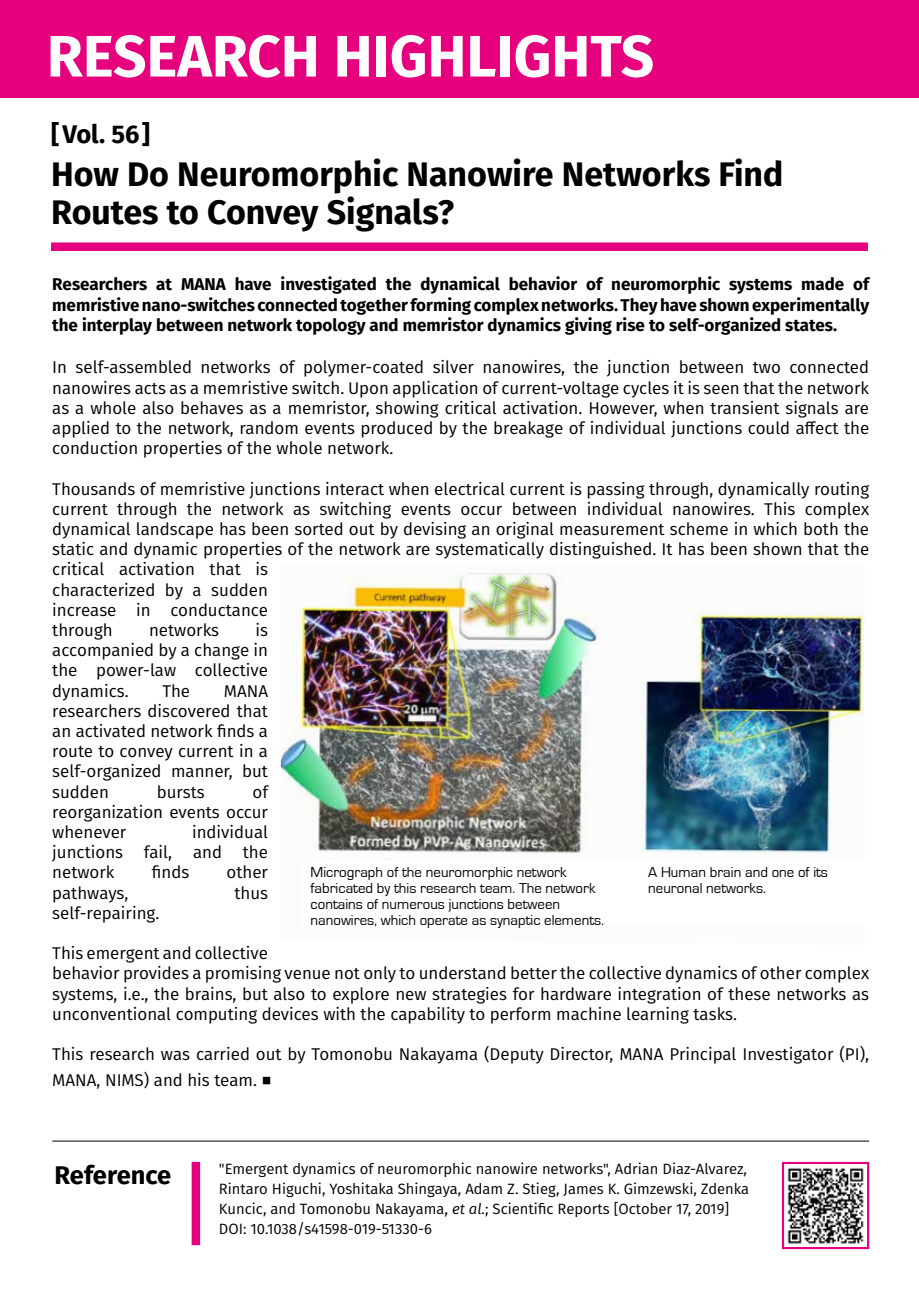
<style>
.page{position:relative;width:919px;height:1289px;background:#fff}
.page>*{position:absolute;margin:0;border:0;box-sizing:border-box;transform-origin:0 0}
.t1{font:700 58.5px "Fira Sans";color:#fff}
.t2{font:700 34.05px/38.2px "Fira Sans";color:#000}
.t3{font:700 25.5px "Fira Sans";color:#000}
.t4{font:25.5px "Minion Pro";color:#000}
.t5{font:16.95px/20.2px "Fira Sans";color:#000}
.t6{font:700 16.95px/20.2px "Fira Sans";color:#000}
.t7{font:14.85px/20.2px "Fira Sans";color:#000}
.t8{font:14.85px/15.9px "Eurostile";color:#000}
.s1{font-family:"Fira Sans";font-size:16.95px}
.s2{font-size:15.9px}
.s3{font-style:italic}
</style>
<div class="page">
<div style="left:0;top:0;width:918px;height:98px;background:#e6007d"></div>
<div style="left:51px;top:242px;width:816px;height:9px;background:#e6007d"></div>
<hr style="left:52px;top:1140px;width:817px;height:1px;background:#000">
<img style="left:281px;top:570px;width:583px;height:290px">
<div style="left:192px;top:1161px;width:8px;height:84px;background:#e6007d"></div>
<img style="left:784px;top:1164px;width:80px;height:81px">
<div style="left:781px;top:1161px;width:88px;height:87px;border:2px solid #e6007d"></div>
<h1 class="t1" style="left:47px;top:7px;width:608px">RESEARCH HIGHLIGHTS</h1>
<h3 class="t3" style="left:51px;top:112px;width:101px">[ Vol. 56[</h3>
<h2 class="t2" style="left:51px;top:153px;width:733px">How Do Neuromorphic Nanowire Networks Find<br>Routes to Convey Signals?</h2>
<p class="t6" style="left:280px;top:273px;width:98px">investigated</p>
<p class="t6" style="left:420px;top:273px;width:81px">dynamical</p>
<p class="t6" style="left:508px;top:273px;width:70px">behavior</p>
<p class="t6" style="left:611px;top:273px;width:110px">neuromorphic</p>
<p class="t6" style="left:586px;top:273px;width:17px">of</p>
<p class="t6" style="left:801px;top:273px;width:45px">made</p>
<p class="t6" style="left:853px;top:273px;width:17px">of</p>
<p class="t6" style="left:52px;top:273px;width:818px">Researchers memristivenano-switchesconnectedtogetherformingcomplexnetworks.Theyhaveshownexperimentally the interplay between network topology and memristor dynamics giving rise to self-organized states.</p>
<p class="t5" style="left:789px;top:357px;width:81px">connected</p>
<p class="t6" style="left:235px;top:273px;width:38px">have</p>
<p class="t6" style="left:386px;top:273px;width:27px">the</p>
<p class="t6" style="left:181px;top:273px;width:46px">MANA</p>
<p class="t6" style="left:156px;top:273px;width:17px">at</p>
<p class="t6" style="left:729px;top:273px;width:64px">systems</p>
<p class="t5" style="left:432px;top:357px;width:43px">silver</p>
<p class="t5" style="left:482px;top:357px;width:84px">nanowires,</p>
<p class="t5" style="left:607px;top:357px;width:64px">junction</p>
<p class="t5" style="left:76px;top:357px;width:118px">self-assembled</p>
<p class="t5" style="left:200px;top:357px;width:72px">networks</p>
<p class="t5" style="left:279px;top:357px;width:17px">of</p>
<p class="t5" style="left:303px;top:357px;width:123px">polymer-coated</p>
<p class="t5" style="left:678px;top:357px;width:67px">between</p>
<p class="t5" style="left:573px;top:357px;width:27px">the</p>
<p class="t5" style="left:52px;top:357px;width:818px">In<br>nanowires acts as a memristive switch. Upon application of current-voltage cycles it is seen that the network as a whole also behaves as a memristor, showing critical activation. However, when transient signals are applied to the network, random events produced by the breakage of individual junctions could affect the conduction properties of the whole network.</p>
<p class="t5" style="left:52px;top:478px;width:818px;text-align:right">Thousands of memristive junctions interact when electrical current is passing through, dynamically routing complex</p>
<p class="t5" style="left:752px;top:357px;width:30px">two</p>
<p class="t5" style="left:319px;top:498px;width:73px">switching</p>
<p class="t5" style="left:586px;top:498px;width:77px">individual</p>
<p class="t5" style="left:672px;top:498px;width:84px">nanowires.</p>
<p class="t5" style="left:764px;top:498px;width:33px">This</p>
<p class="t5" style="left:221px;top:498px;width:64px">network</p>
<p class="t5" style="left:512px;top:498px;width:67px">between</p>
<p class="t5" style="left:117px;top:498px;width:62px">through</p>
<p class="t5" style="left:187px;top:498px;width:27px">the</p>
<p class="t5" style="left:52px;top:498px;width:57px">current</p>
<p class="t5" style="left:52px;top:518px;width:818px">dynamical landscape has been sorted out by devising an original measurement scheme in which both the</p>
<p class="t5" style="left:52px;top:539px;width:818px">static and dynamic properties of the network are systematically distinguished It. has been shown that the</p>
<p class="t5" style="left:255px;top:559px;width:14px">is</p>
<p class="t5" style="left:400px;top:498px;width:52px">events</p>
<p class="t5" style="left:293px;top:498px;width:19px">as</p>
<p class="t5" style="left:460px;top:498px;width:43px">occur</p>
<p class="t5" style="left:52px;top:559px;width:53px">critical</p>
<p class="t5" style="left:119px;top:559px;width:77px">activation</p>
<p class="t5" style="left:209px;top:559px;width:33px">that</p>
<p class="t5" style="left:52px;top:579px;width:105px">characterized</p>
<p class="t5" style="left:165px;top:579px;width:20px">by</p>
<p class="t5" style="left:192px;top:579px;width:11px">a</p>
<p class="t5" style="left:211px;top:579px;width:58px">sudden</p>
<p class="t5" style="left:52px;top:599px;width:66px">increase</p>
<p class="t5" style="left:136px;top:599px;width:16px">in</p>
<p class="t5" style="left:170px;top:599px;width:99px">conductance</p>
<p class="t5" style="left:255px;top:619px;width:14px">is</p>
<p class="t5" style="left:149px;top:619px;width:72px">networks</p>
<p class="t5" style="left:52px;top:619px;width:62px">through</p>
<p class="t5" style="left:52px;top:639px;width:217px">accompanied by a change in</p>
<p class="t5" style="left:195px;top:660px;width:75px">collective</p>
<p class="t5" style="left:96px;top:660px;width:82px">power-law</p>
<p class="t5" style="left:52px;top:660px;width:27px">the</p>
<p class="t5" style="left:52px;top:680px;width:78px">dynamics.</p>
<p class="t5" style="left:52px;top:700px;width:217px">researchers discovered that</p>
<p class="t5" style="left:52px;top:720px;width:217px">an activated network finds a</p>
<p class="t5" style="left:52px;top:740px;width:217px">route to convey current in a</p>
<p class="t5" style="left:242px;top:761px;width:27px">but</p>
<p class="t5" style="left:162px;top:680px;width:29px">The</p>
<p class="t5" style="left:224px;top:680px;width:46px">MANA</p>
<p class="t5" style="left:52px;top:761px;width:111px">self-organized</p>
<p class="t5" style="left:171px;top:761px;width:63px">manner,</p>
<p class="t5" style="left:52px;top:781px;width:58px">sudden</p>
<p class="t5" style="left:52px;top:801px;width:217px">reorganization events occur</p>
<p class="t5" style="left:192px;top:821px;width:77px">individual</p>
<p class="t5" style="left:157px;top:781px;width:49px">bursts</p>
<p class="t5" style="left:252px;top:781px;width:17px">of</p>
<p class="t5" style="left:52px;top:821px;width:76px">whenever</p>
<p class="t5" style="left:52px;top:841px;width:72px">junctions</p>
<p class="t5" style="left:144px;top:841px;width:30px">fail,</p>
<p class="t5" style="left:193px;top:841px;width:30px">and</p>
<p class="t5" style="left:243px;top:841px;width:27px">the</p>
<p class="t5" style="left:52px;top:862px;width:64px">network</p>
<p class="t5" style="left:152px;top:862px;width:39px">finds</p>
<p class="t5" style="left:226px;top:862px;width:43px">other</p>
<p class="t8" style="left:310px;top:864px;width:295px">Micrograph of the neuromorphic network fabricated by this research team. The network contains of numerous junctions between nanowires, which operate as synaptic elements.</p>
<p class="t8" style="left:648px;top:864px;width:181px">A Human brain and one of its neuronal networks.</p>
<p class="t5" style="left:52px;top:882px;width:108px">pathways, self-repairing.</p>
<p class="t5" style="left:52px;top:942px;width:818px">This emergent and collective<br>behavior provides a promising venue not only to understand better the collective dynamics of other complex systems e.i, ., the brains, but also to explore new strategies for hardware integration of these networks as unconventional computing devices with the capability to perform machine learning tasks.</p>
<p class="t5" style="left:52px;top:1043px;width:818px">This research was carried out by Tomonobu Nakayama (Deputy Director, MANA Principal Investigator (PI ,(</p>
<h3 class="t4" style="left:253px;top:1061px;width:20px">■<span class="s1">.</span></h3>
<p class="t5" style="left:234px;top:882px;width:35px">thus</p>
<p class="t5" style="left:52px;top:1069px;width:202px">MANA, NIMS) and his team</p>
<h3 class="t3" style="left:54px;top:1153px;width:118px">Reference</h3>
<p class="t7" style="left:219px;top:1158px;width:531px">"Emergent dynamics of neuromorphic nanowire networks ," Adrian Diaz-Alvarez, Rintaro Higuchi, Yoshitaka Shingaya, Adam .Z Stieg, James .K Gimzewski, Zdenka Kuncic, and Tomonobu Nakayama<span class="s2">,</span> <span class="s3">et al</span> ; <span class="s3">.</span> Scientific Reports [October 17, 2019[ DOI: 10.1038/s41598-019-51330-6</p>
</div>
